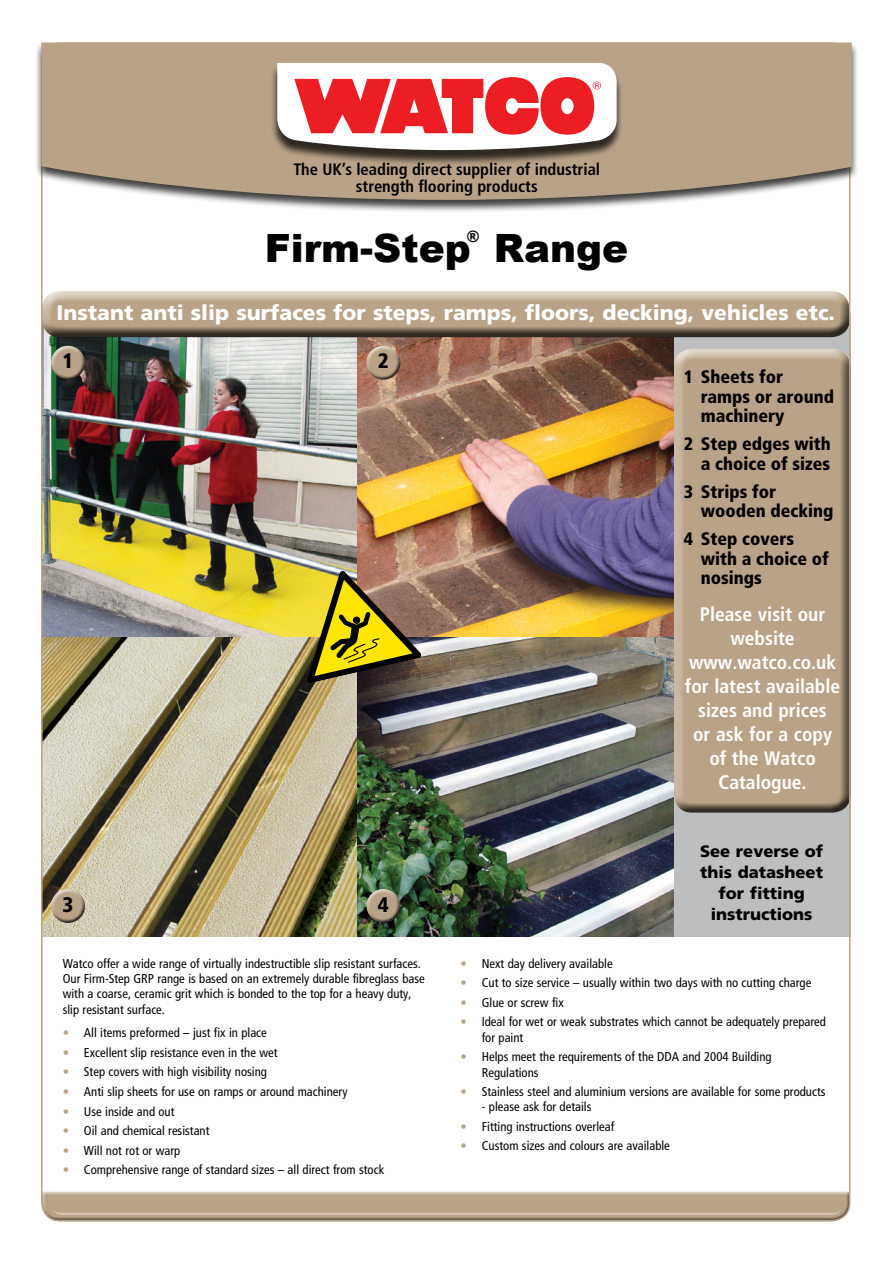
<style>
.page{position:relative;width:893px;height:1263px;background:#fff}
.page>*{position:absolute;margin:0;border:0;box-sizing:border-box;transform-origin:0 0}
.t1{font:900 39px "Arial";color:#000}
.t2{font:900 21px "Frutiger";color:#fff}
.t3{font:900 condensed 21px "Frutiger";color:#000}
.t4{font:700 condensed 19.5px/24px "Frutiger";color:#fff;text-align:center}
.t5{font:900 condensed 18px/19.5px "Frutiger";color:#000}
.t6{font:700 condensed 16.5px/17.2px "Frutiger";color:#000;text-align:center}
.t7{font:900 16.5px/21px "Frutiger";color:#000;text-align:center}
.t8{font:900 15.75px "Arial";color:#000}
.t9{font:condensed 12.75px/15.3px "Frutiger";color:#000}
.s1{color:#b9a388}
</style>
<div class="page">
<img style="left:44px;top:637px;width:314px;height:300px">
<img style="left:358px;top:637px;width:316px;height:300px">
<img style="left:44px;top:340px;width:314px;height:297px">
<img style="left:358px;top:340px;width:316px;height:297px">
<div style="left:674px;top:313px;width:176px;height:624px;background:#bcbec0"></div>
<div style="left:671px;top:352px;width:180px;height:462px;background:#000;opacity:.75"></div>
<div style="left:49px;top:345px;width:37px;height:28px;background:#fff;opacity:.75"></div>
<div style="left:50px;top:351px;width:36px;height:30px;background:#000;opacity:.75"></div>
<div style="left:49px;top:889px;width:37px;height:27px;background:#fff;opacity:.75"></div>
<div style="left:50px;top:894px;width:36px;height:31px;background:#000;opacity:.75"></div>
<div style="left:364px;top:345px;width:37px;height:28px;background:#fff;opacity:.75"></div>
<div style="left:365px;top:351px;width:36px;height:30px;background:#000;opacity:.75"></div>
<div style="left:364px;top:889px;width:37px;height:27px;background:#fff;opacity:.75"></div>
<div style="left:365px;top:894px;width:36px;height:31px;background:#000;opacity:.75"></div>
<div style="left:41px;top:290px;width:810px;height:37px;background:#dfd5c8"></div>
<div style="left:41px;top:294px;width:810px;height:46px;background:#000;opacity:.75"></div>
<div style="left:41px;top:1190px;width:809px;height:32px;background:#000;opacity:.75"></div>
<svg style="left:42px;top:1191px;width:808px;height:30px;background:#b9a68e"></svg>
<div style="left:34px;top:42px;width:825px;height:171px;background:#000;opacity:.75"></div>
<svg style="left:41px;top:43px;width:811px;height:157px;background:#b7a48b"></svg>
<div style="left:271px;top:66px;width:352px;height:100px;background:#000;opacity:.75"></div>
<svg style="left:277px;top:63px;width:340px;height:87px"></svg>
<img style="left:301px;top:562px;width:121px;height:122px">
<p class="t6" style="left:293px;top:160px;width:308px">The UK’s leading direct supplier of industrial strength flooring products</p>
<p class="t8" style="left:467px;top:225px;width:14px">®</p>
<h1 class="t1" style="left:494px;top:219px;width:136px">Range</h1>
<h2 class="t2" style="left:56px;top:300px;width:780px">Instant anti slip surfaces for steps, ramps, floors, decking, vehicles etc.</h2>
<h1 class="t1" style="left:265px;top:219px;width:207px">Firm-Step</h1>
<h2 class="t3" style="left:63px;top:348px;width:12px">1</h2>
<h2 class="t3" style="left:63px;top:891px;width:12px">3</h2>
<h2 class="t3" style="left:378px;top:348px;width:12px">2</h2>
<h2 class="t3" style="left:378px;top:891px;width:12px">4</h2>
<p class="t9" style="left:63px;top:956px;width:364px">Watco offer a wide range of virtually indestructible slip resistant surfaces.<br>Our Firm-Step GRP range is based on an extremely durable fibreglass base with a coarse, ceramic grit which is bonded to the top for a heavy duty, slip resistant surface.</p>
<p class="t9" style="left:63px;top:1025px;width:206px"><span class="s1">•</span> All items preformed – just fix in place</p>
<p class="t9" style="left:63px;top:1045px;width:216px"><span class="s1">•</span> Excellent slip resistance even in the wet</p>
<p class="t9" style="left:63px;top:1064px;width:206px"><span class="s1">•</span> Step covers with high visibility nosing</p>
<p class="t9" style="left:63px;top:1084px;width:286px"><span class="s1">•</span> Anti slip sheets for use on ramps or around machinery</p>
<p class="t9" style="left:63px;top:1103px;width:113px"><span class="s1">•</span> Use inside and out</p>
<p class="t9" style="left:63px;top:1123px;width:148px"><span class="s1">•</span> Oil and chemical resistant</p>
<p class="t9" style="left:63px;top:1143px;width:119px"><span class="s1">•</span> Will not rot or warp</p>
<p class="t9" style="left:63px;top:1162px;width:323px"><span class="s1">•</span> Comprehensive range of standard sizes – all direct from stock</p>
<h3 class="t5" style="left:701px;top:367px;width:135px;text-indent:-17px">1 Sheets for ramps or around machinery</h3>
<h3 class="t5" style="left:684px;top:434px;width:149px;text-align:right">2 Step edges with a choice of sizes</h3>
<h3 class="t5" style="left:701px;top:482px;width:134px;text-indent:-17px">3 Strips for wooden decking</h3>
<h3 class="t5" style="left:701px;top:529px;width:130px;text-indent:-17px">4 Step covers with a choice of nosings</h3>
<h3 class="t4" style="left:685px;top:602px;width:157px">Please visit our website www.watco.co.uk for latest available sizes and prices<br>or ask for a copy of the Watco<br>Catalogue.</h3>
<p class="t7" style="left:700px;top:840px;width:124px">See reverse of this datasheet for fitting instructions</p>
<p class="t9" style="left:460px;top:956px;width:154px"><span class="s1">•</span> Next day delivery available</p>
<p class="t9" style="left:460px;top:975px;width:352px"><span class="s1">•</span> Cut to size service – usually within two days with no cutting charge</p>
<p class="t9" style="left:460px;top:995px;width:105px"><span class="s1">•</span> Glue or screw fix</p>
<p class="t9" style="left:482px;top:1014px;width:346px;text-indent:-21px"><span class="s1">•</span> Ideal for wet or weak substrates which cannot be adequately prepared for paint</p>
<p class="t9" style="left:482px;top:1049px;width:291px;text-indent:-21px"><span class="s1">•</span> Helps meet the requirements of the DDA and 2004 Building<br>Regulations</p>
<p class="t9" style="left:460px;top:1084px;width:367px"><span class="s1">•</span> Stainless steel and aluminium versions are available for some products</p>
<p class="t9" style="left:482px;top:1099px;width:111px">- please ask for details</p>
<p class="t9" style="left:460px;top:1119px;width:155px"><span class="s1">•</span> Fitting instructions overleaf</p>
<p class="t9" style="left:460px;top:1138px;width:211px"><span class="s1">•</span> Custom sizes and colours are available</p>
</div>
